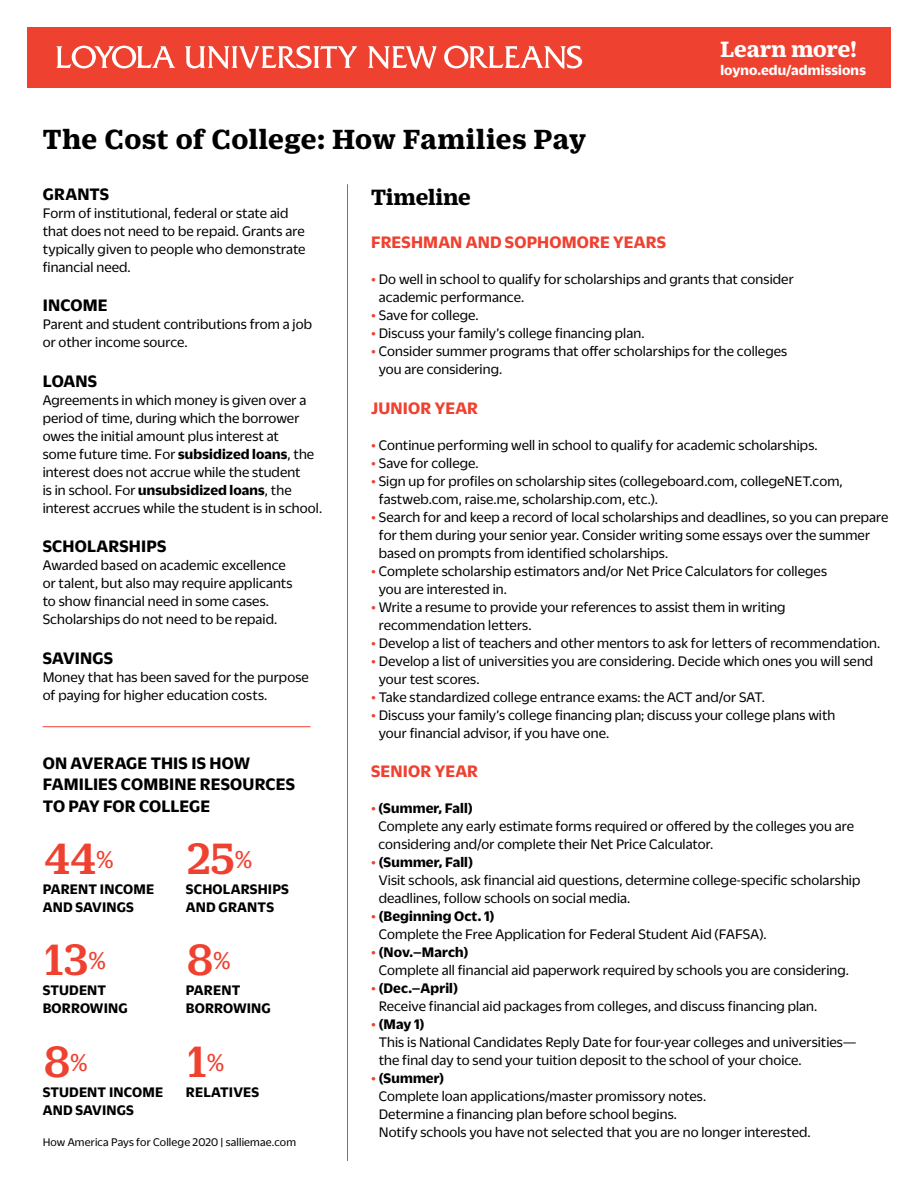
<style>
.page{position:relative;width:918px;height:1188px;background:#fff}
.page>*{position:absolute;margin:0;border:0;box-sizing:border-box;transform-origin:0 0}
.t1{font:500 47.55px "Duplicate Ionic";color:#ef4130}
.t2{font:700 30px "Duplicate Ionic";letter-spacing:.01em;color:#000}
.t3{font:700 24px "Duplicate Ionic";letter-spacing:-.005em;color:#fff}
.t4{font:700 24px "Duplicate Ionic";letter-spacing:.01em;color:#000}
.t5{font:700 18px/21.6px "Duplicate Sans";letter-spacing:.01em;color:#000}
.t6{font:700 18px "Duplicate Sans";letter-spacing:.01em;color:#ef4130}
.t7{font:15px/18px "Duplicate Sans";letter-spacing:.01em;color:#000}
.t8{font:700 15px/18px "Duplicate Sans";letter-spacing:.01em;color:#000}
.t9{font:700 15px "Duplicate Sans";letter-spacing:.01em;color:#fff}
.t10{font:12px "Duplicate Sans";letter-spacing:.015em;color:#000}
.s1{font-weight:700}
.s2{font-family:"Duplicate Sans";font-weight:400;font-size:26.4px}
.s3{color:#ef4130}
</style>
<div class="page">
<div style="left:27px;top:27px;width:864px;height:61px;background:#ef4130"></div>
<svg style="left:56px;top:45px;width:119px;height:23px"></svg>
<svg style="left:185px;top:46px;width:172px;height:23px"></svg>
<svg style="left:368px;top:46px;width:69px;height:23px"></svg>
<svg style="left:444px;top:45px;width:138px;height:24px"></svg>
<hr style="left:347px;top:184px;width:1px;height:977px;background:#ef4130">
<hr style="left:43px;top:726px;width:268px;height:1px;background:#ef4130">
<h2 class="t2" style="left:43px;top:117px;width:545px">The Cost of College: How Families Pay</h2>
<h3 class="t3" style="left:720px;top:32px;width:138px">Learn more!</h3>
<p class="t9" style="left:720px;top:60px;width:147px">loyno.edu/admissions</p>
<p class="t5" style="left:43px;top:181px;width:68px">GRANTS</p>
<p class="t7" style="left:43px;top:203px;width:264px">Form of institutional, federal or state aid that does not need to be repaid. Grants are typically given to people who demonstrate financial need.</p>
<p class="t5" style="left:43px;top:293px;width:66px">INCOME</p>
<p class="t7" style="left:43px;top:314px;width:271px">Parent and student contributions from a job or other income source.</p>
<p class="t5" style="left:43px;top:369px;width:56px">LOANS</p>
<p class="t7" style="left:43px;top:390px;width:281px">Agreements in which money is given over a period of time, during which the borrower owes the initial amount plus interest at<br>some future time. For <span class="s1">subsidized loans</span>, the interest does not accrue while the student<br>is in school. For <span class="s1">unsubsidized loans</span>, the interest accrues while the student is in school.</p>
<p class="t5" style="left:43px;top:534px;width:125px">SCHOLARSHIPS</p>
<p class="t7" style="left:43px;top:556px;width:251px">Awarded based on academic excellence or talent, but also may require applicants to show financial need in some cases.<br>Scholarships do not need to be repaid.</p>
<p class="t5" style="left:43px;top:646px;width:72px">SAVINGS</p>
<p class="t7" style="left:43px;top:667px;width:268px">Money that has been saved for the purpose of paying for higher education costs.</p>
<p class="t5" style="left:43px;top:751px;width:254px">ON AVERAGE THIS IS HOW<br>FAMILIES COMBINE RESOURCES<br>TO PAY FOR COLLEGE</p>
<h1 class="t1" style="left:44px;top:824px;width:71px">44<span class="s2">%</span></h1>
<h1 class="t1" style="left:187px;top:824px;width:67px">25<span class="s2">%</span></h1>
<p class="t8" style="left:43px;top:879px;width:113px">PARENT INCOME<br>AND SAVINGS</p>
<p class="t8" style="left:186px;top:879px;width:105px">SCHOLARSHIPS<br>AND GRANTS</p>
<h1 class="t1" style="left:44px;top:926px;width:63px">13<span class="s2">%</span></h1>
<h1 class="t1" style="left:187px;top:926px;width:45px">8<span class="s2">%</span></h1>
<p class="t8" style="left:43px;top:980px;width:86px">STUDENT<br>BORROWING</p>
<p class="t8" style="left:186px;top:980px;width:86px">PARENT<br>BORROWING</p>
<h1 class="t1" style="left:44px;top:1027px;width:45px">8<span class="s2">%</span></h1>
<h1 class="t1" style="left:187px;top:1027px;width:39px">1<span class="s2">%</span></h1>
<p class="t8" style="left:43px;top:1082px;width:122px">STUDENT INCOME<br>AND SAVINGS</p>
<p class="t8" style="left:186px;top:1082px;width:75px">RELATIVES</p>
<p class="t10" style="left:43px;top:1134px;width:255px">How America Pays for College 2020 | salliemae.com</p>
<h3 class="t4" style="left:371px;top:180px;width:101px">Timeline</h3>
<p class="t6" style="left:371px;top:230px;width:296px">FRESHMAN AND SOPHOMORE YEARS</p>
<p class="t7" style="left:379px;top:269px;width:417px;text-indent:-8px"><span class="s3">•</span> Do well in school to qualify for scholarships and grants that consider academic performance.</p>
<p class="t7" style="left:371px;top:305px;width:109px"><span class="s3">•</span> Save for college.</p>
<p class="t7" style="left:371px;top:323px;width:275px"><span class="s3">•</span> Discuss your family’s college financing plan.</p>
<p class="t7" style="left:379px;top:341px;width:410px;text-indent:-8px"><span class="s3">•</span> Consider summer programs that offer scholarships for the colleges you are considering.</p>
<p class="t6" style="left:371px;top:395px;width:108px">JUNIOR YEAR</p>
<p class="t7" style="left:371px;top:435px;width:448px"><span class="s3">•</span> Continue performing well in school to qualify for academic scholarships.</p>
<p class="t7" style="left:371px;top:453px;width:109px"><span class="s3">•</span> Save for college.</p>
<p class="t7" style="left:379px;top:471px;width:466px;text-indent:-8px"><span class="s3">•</span> Sign up for profiles on scholarship sites (collegeboard.com, collegeNET.com, fastweb.com, raise.me, scholarship.com, etc.).</p>
<p class="t7" style="left:379px;top:507px;width:511px;text-indent:-8px"><span class="s3">•</span> Search for and keep a record of local scholarships and deadlines, so you can prepare for them during your senior year. Consider writing some essays over the summer based on prompts from identified scholarships.</p>
<p class="t7" style="left:379px;top:561px;width:450px;text-indent:-8px"><span class="s3">•</span> Complete scholarship estimators and/or Net Price Calculators for colleges you are interested in.</p>
<p class="t7" style="left:379px;top:597px;width:408px;text-indent:-8px"><span class="s3">•</span> Write a resume to provide your references to assist them in writing recommendation letters.</p>
<p class="t7" style="left:371px;top:633px;width:511px"><span class="s3">•</span> Develop a list of teachers and other mentors to ask for letters of recommendation.</p>
<p class="t7" style="left:379px;top:651px;width:496px;text-indent:-8px"><span class="s3">•</span> Develop a list of universities you are considering. Decide which ones you will send your test scores.</p>
<p class="t7" style="left:371px;top:687px;width:395px"><span class="s3">•</span> Take standardized college entrance exams: the ACT and/or SAT.</p>
<p class="t7" style="left:379px;top:705px;width:458px;text-indent:-8px"><span class="s3">•</span> Discuss your family’s college financing plan; discuss your college plans with your financial advisor, if you have one.</p>
<p class="t6" style="left:371px;top:759px;width:108px">SENIOR YEAR</p>
<p class="t7" style="left:379px;top:798px;width:477px;text-indent:-8px"><span class="s3">•</span> <span class="s1">(Summer, Fall)<br></span>Complete any early estimate forms required or offered by the colleges you are considering and/or complete their Net Price Calculator.</p>
<p class="t7" style="left:379px;top:852px;width:483px;text-indent:-8px"><span class="s3">•</span> <span class="s1">(Summer, Fall)<br></span>Visit schools, ask financial aid questions, determine college-specific scholarship deadlines, follow schools on social media.</p>
<p class="t7" style="left:379px;top:906px;width:389px;text-indent:-8px"><span class="s3">•</span> <span class="s1">(Beginning Oct. 1)<br></span>Complete the Free Application for Federal Student Aid (FAFSA).</p>
<p class="t7" style="left:379px;top:942px;width:472px;text-indent:-8px"><span class="s3">•</span> <span class="s1">(Nov.–March)<br></span>Complete all financial aid paperwork required by schools you are considering.</p>
<p class="t7" style="left:379px;top:978px;width:440px;text-indent:-8px"><span class="s3">•</span> <span class="s1">(Dec.–April)<br></span>Receive financial aid packages from colleges, and discuss financing plan.</p>
<p class="t7" style="left:379px;top:1014px;width:479px;text-indent:-8px"><span class="s3">•</span> <span class="s1">(May 1)<br></span>This is National Candidates Reply Date for four-year colleges and universities— the final day to send your tuition deposit to the school of your choice.</p>
<p class="t7" style="left:379px;top:1068px;width:434px;text-indent:-8px"><span class="s3">•</span> <span class="s1">(Summer)<br></span>Complete loan applications/master promissory notes.<br>Determine a financing plan before school begins.<br>Notify schools you have not selected that you are no longer interested.</p>
</div>
